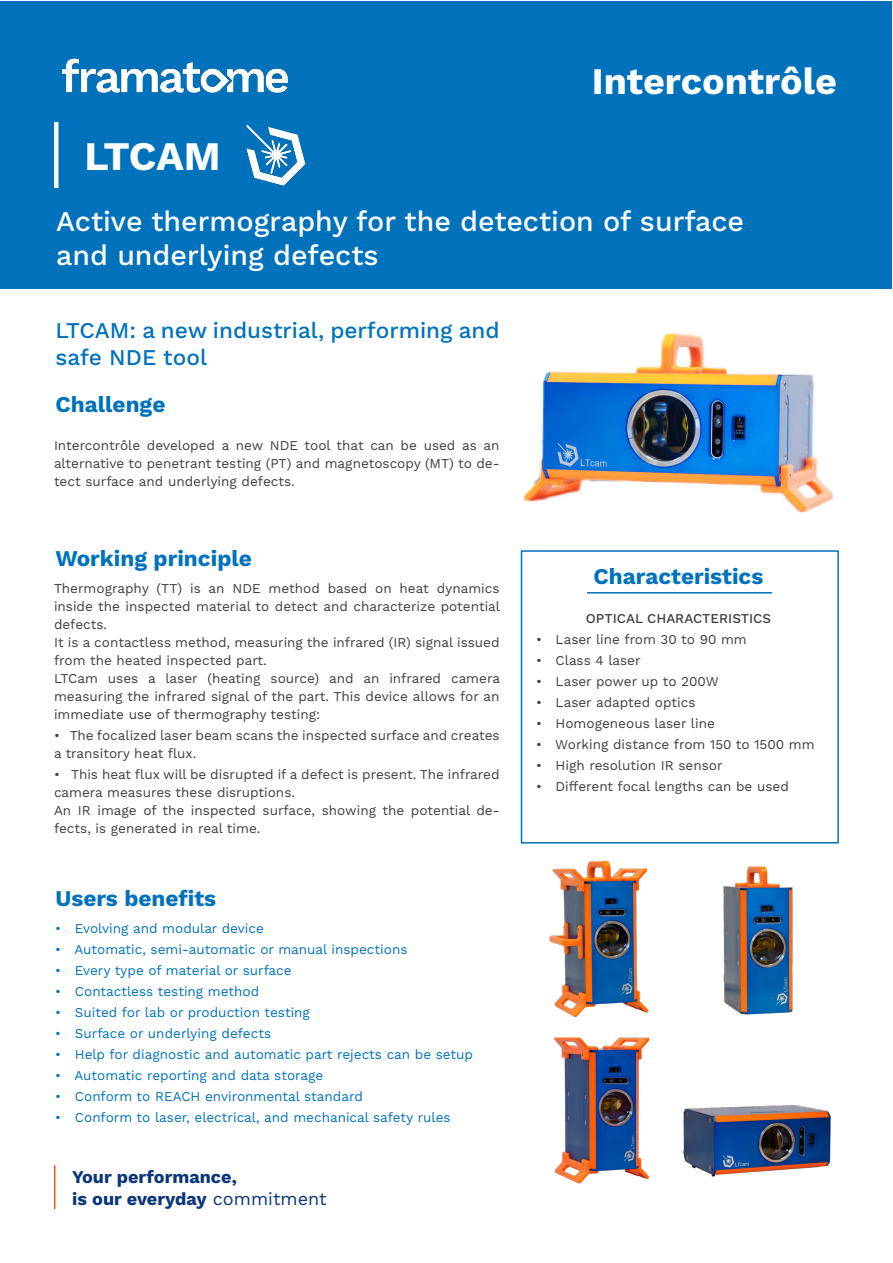
<style>
.page{position:relative;width:893px;height:1263px;background:#fff}
.page>*{position:absolute;margin:0;border:0;box-sizing:border-box;transform-origin:0 0}
.t1{font:700 40.5px "Work Sans";letter-spacing:-.015em;color:#fff}
.t2{font:700 37.5px "Work Sans";color:#fff}
.t3{font:500 28.5px/34.2px "Work Sans";color:#fff}
.t4{font:700 22.5px "Work Sans";color:#0072bc}
.t5{font:500 22.5px/27px "Work Sans";color:#0072bc}
.t6{font:700 18px "Work Sans";color:#09357a}
.t7{font:13.5px/18px "Work Sans";color:#3e3e3f}
.t8{font:13.5px "Work Sans";color:#0072bc}
.t9{font:500 13.5px "Work Sans";color:#3e3e3f}
.s1{font-weight:400}
</style>
<div class="page">
<div style="left:521px;top:550px;width:318px;height:293px;border:2px solid #0072bc"></div>
<div style="left:1px;top:1px;width:891px;height:287px;background:#0072bc"></div>
<hr style="left:54px;top:122px;width:4px;height:66px;background:#fff">
<img style="left:62px;top:58px;width:227px;height:35px">
<hr style="left:54px;top:1165px;width:2px;height:44px;background:#fe5815">
<img style="left:246px;top:124px;width:60px;height:62px">
<hr style="left:587px;top:592px;width:185px;height:1px;background:#0072bc">
<img style="left:523px;top:333px;width:311px;height:180px">
<img style="left:549px;top:860px;width:100px;height:157px">
<img style="left:554px;top:1037px;width:96px;height:147px">
<img style="left:683px;top:1104px;width:148px;height:73px">
<img style="left:723px;top:866px;width:70px;height:149px">
<p class="t2" style="left:592px;top:59px;width:247px">Intercontrôle</p>
<p class="t1" style="left:85px;top:133px;width:138px">LTCAM</p>
<p class="t3" style="left:56px;top:205px;width:689px">Active thermography for the detection of surface and underlying defects</p>
<p class="t5" style="left:56px;top:318px;width:446px">LTCAM: a new industrial, performing and safe NDE tool</p>
<p class="t4" style="left:56px;top:391px;width:111px">Challenge</p>
<p class="t7" style="left:54px;top:437px;width:447px;text-align:justify">Intercontrôle developed a new NDE tool that can be used as an alternative to penetrant testing (PT) and magnetoscopy (MT) to de&shy;tect surface and underlying defects.</p>
<p class="t4" style="left:56px;top:545px;width:198px">Working principle</p>
<p class="t7" style="left:54px;top:580px;width:448px;text-align:justify">Thermography (TT) is an NDE method based on heat dynamics inside the inspected material to detect and characterize potential defects.</p>
<p class="t7" style="left:54px;top:634px;width:447px">It is a contactless method, measuring the infrared (IR) signal issued from the heated inspected part.</p>
<p class="t7" style="left:54px;top:670px;width:447px;text-align:justify">LTCam uses a laser (heating source) and an infrared camera measuring the infrared signal of the part. This device allows for an immediate use of thermography testing:</p>
<p class="t7" style="left:54px;top:727px;width:447px">• The focalized laser beam scans the inspected surface and creates a transitory heat flux.</p>
<p class="t7" style="left:54px;top:766px;width:447px">• This heat flux will be disrupted if a defect is present. The infrared camera measures these disruptions.</p>
<p class="t7" style="left:54px;top:802px;width:447px">An IR image of the inspected surface, showing the potential de&shy;fects, is generated in real time.</p>
<p class="t4" style="left:56px;top:885px;width:162px">Users benefits</p>
<p class="t8" style="left:55px;top:920px;width:210px">• Evolving and modular device</p>
<p class="t8" style="left:55px;top:941px;width:354px">• Automatic, semi-automatic or manual inspections</p>
<p class="t8" style="left:55px;top:962px;width:238px">• Every type of material or surface</p>
<p class="t8" style="left:55px;top:983px;width:205px">• Contactless testing method</p>
<p class="t8" style="left:55px;top:1004px;width:256px">• Suited for lab or production testing</p>
<p class="t8" style="left:55px;top:1025px;width:217px">• Surface or underlying defects</p>
<p class="t8" style="left:55px;top:1046px;width:419px">• Help for diagnostic and automatic part rejects can be setup</p>
<p class="t8" style="left:55px;top:1067px;width:270px">• Automatic reporting and data storage</p>
<p class="t8" style="left:55px;top:1088px;width:309px">• Conform to REACH environmental standard</p>
<p class="t8" style="left:55px;top:1109px;width:397px">• Conform to laser, electrical, and mechanical safety rules</p>
<p class="t6" style="left:72px;top:1166px;width:166px">Your performance,</p>
<p class="t6" style="left:72px;top:1188px;width:256px">is our everyday <span class="s1">commitment</span></p>
<p class="t4" style="left:593px;top:563px;width:171px">Characteristics</p>
<p class="t9" style="left:586px;top:610px;width:187px">OPTICAL CHARACTERISTICS</p>
<p class="t7" style="left:536px;top:631px;width:212px">• Laser line from 30 to 90 mm</p>
<p class="t7" style="left:536px;top:652px;width:106px">• Class 4 laser</p>
<p class="t7" style="left:536px;top:673px;width:184px">• Laser power up to 200W</p>
<p class="t7" style="left:536px;top:694px;width:161px">• Laser adapted optics</p>
<p class="t7" style="left:536px;top:715px;width:180px">• Homogeneous laser line</p>
<p class="t7" style="left:536px;top:736px;width:280px">• Working distance from 150 to 1500 mm</p>
<p class="t7" style="left:536px;top:757px;width:188px">• High resolution IR sensor</p>
<p class="t7" style="left:536px;top:778px;width:254px">• Different focal lengths can be used</p>
</div>
